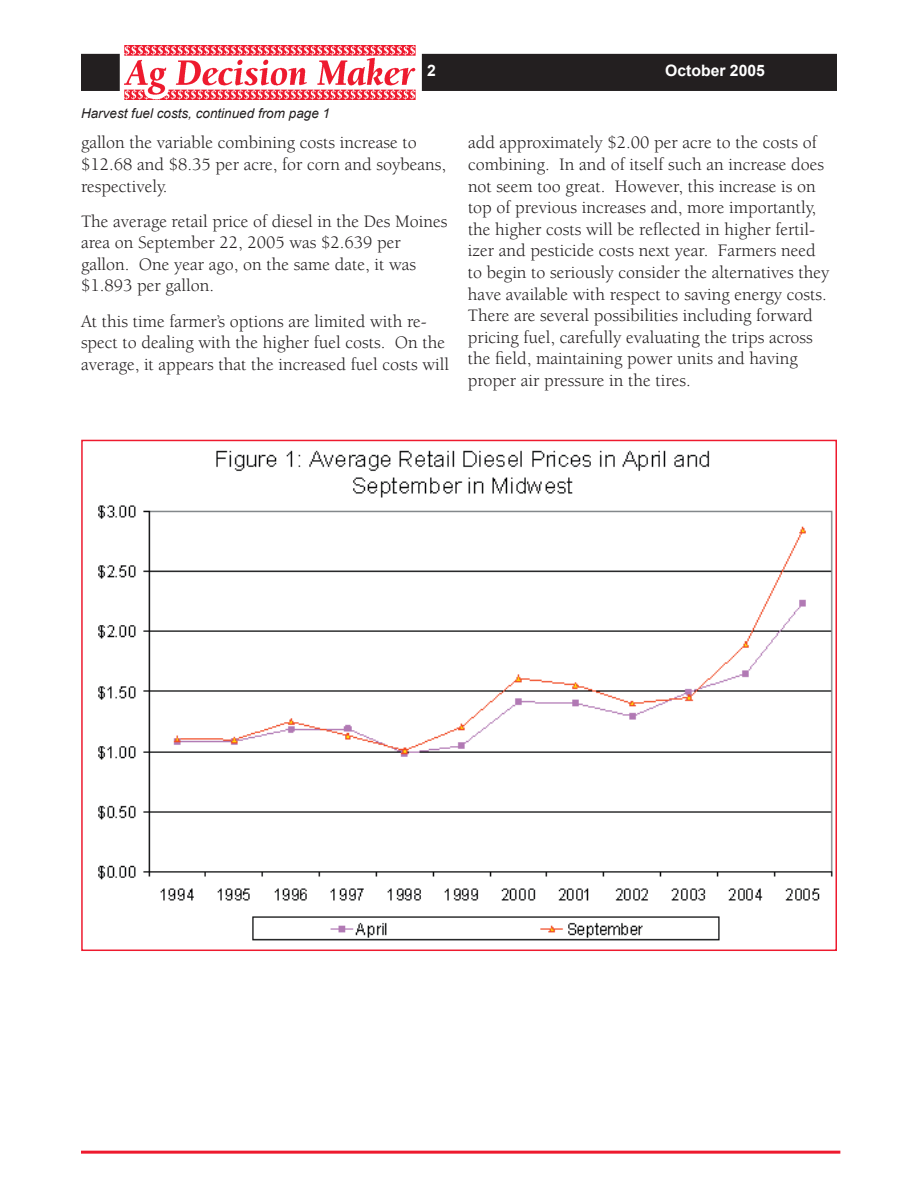
<style>
.page{position:relative;width:918px;height:1188px;background:#fff}
.page>*{position:absolute;margin:0;border:0;box-sizing:border-box;transform-origin:0 0}
.t1{font:18px/21.6px "Berkeley";color:#231f20}
.t2{font:700 15.75px "Arial";color:#fff}
.t3{font:italic 13.5px "Arial";color:#231f20}
</style>
<div class="page">
<div style="left:423px;top:55px;width:413px;height:34px;background:#231f20"></div>
<div style="left:422px;top:54px;width:415px;height:37px;border:3px solid #231f20"></div>
<div style="left:82px;top:55px;width:36px;height:34px;background:#231f20"></div>
<div style="left:81px;top:54px;width:39px;height:37px;border:3px solid #231f20"></div>
<img style="left:125px;top:45px;width:291px;height:54px">
<hr style="left:81px;top:1151px;width:759px;height:3px;background:#ee1a2e">
<img style="left:98px;top:450px;width:735px;height:491px">
<p class="t2" style="left:427px;top:61px;width:10px">2</p>
<p class="t2" style="left:665px;top:61px;width:101px">October 2005</p>
<p class="t3" style="left:81px;top:104px;width:251px">Harvest fuel costs, continued from page 1</p>
<p class="t1" style="left:81px;top:132px;width:367px">gallon the variable combining costs increase to $12.68 and $8.35 per acre, for corn and soybeans, respectively.</p>
<p class="t1" style="left:81px;top:211px;width:368px">The average retail price of diesel in the Des Moines area on September 22, 2005 was $2.639 per gallon. One year ago, on the same date, it was $1.893 per gallon.</p>
<p class="t1" style="left:81px;top:311px;width:370px">At this time farmer’s options are limited with re&shy;spect to dealing with the higher fuel costs. On the average, it appears that the increased fuel costs will</p>
<p class="t1" style="left:468px;top:132px;width:363px">add approximately $2.00 per acre to the costs of combining. In and of itself such an increase does not seem too great. However, this increase is on top of previous increases and, more importantly, the higher costs will be reflected in higher fertil&shy;izer and pesticide costs next year. Farmers need to begin to seriously consider the alternatives they have available with respect to saving energy costs.<br>There are several possibilities including forward pricing fuel, carefully evaluating the trips across the field, maintaining power units and having proper air pressure in the tires.</p>
</div>
